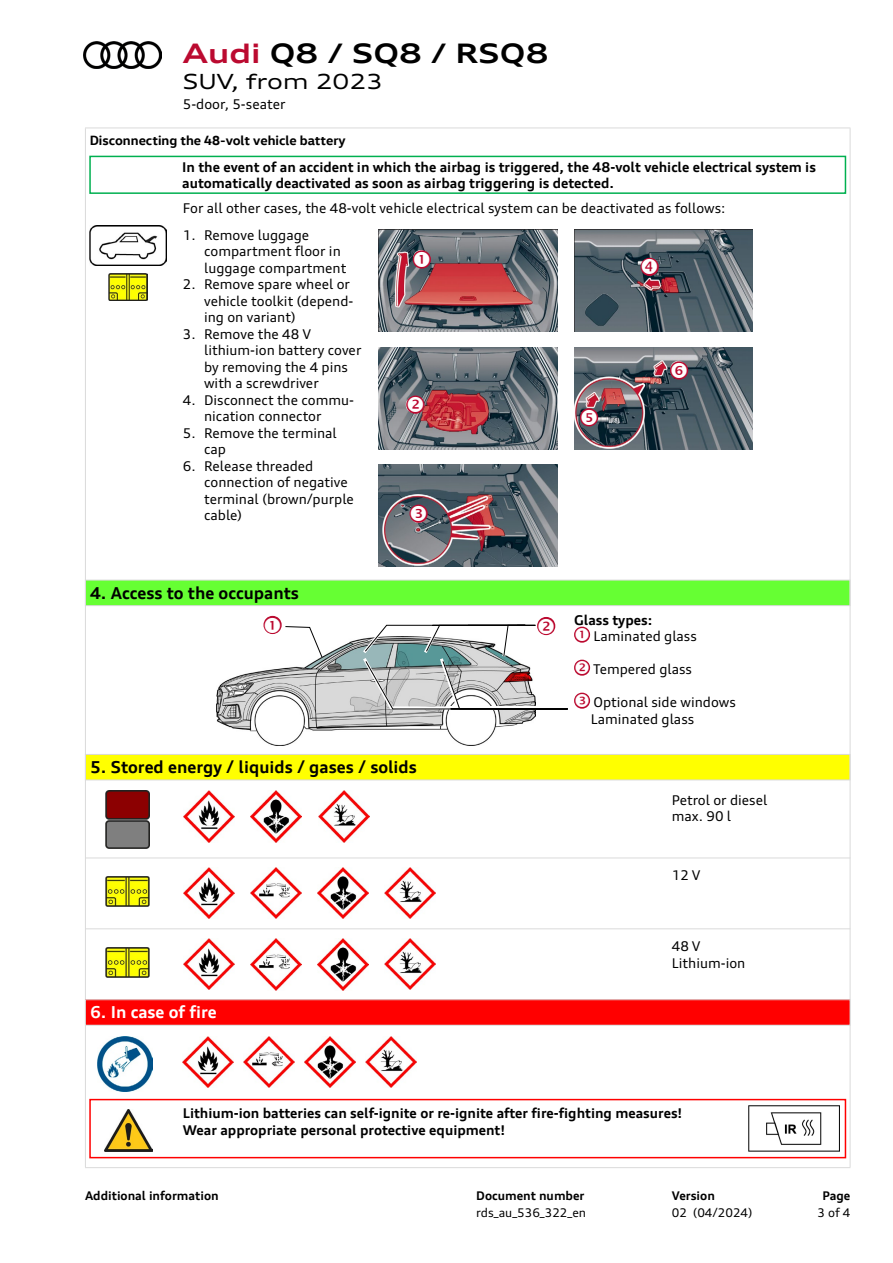
<style>
.page{position:relative;width:893px;height:1263px;background:#fff}
.page>*{position:absolute;margin:0;border:0;box-sizing:border-box;transform-origin:0 0}
.t1{font:700 expanded 27px "Audi Type";color:#000}
.t2{font:expanded 21px "Audi Type";color:#000}
.t3{font:700 16.5px "Audi Type";color:#000}
.t4{font:700 16.5px "Audi Type";color:#fff}
.t5{font:13.5px/16.5px "Audi Type";color:#000}
.t6{font:700 13.5px/16.5px "Audi Type";color:#000}
.t7{font:700 13.5px "VW Head Office";color:#000}
.t8{font:700 12px "Audi Type";color:#000}
.t9{font:12px "Audi Type";color:#000}
.s1{color:#bb0a30}
</style>
<div class="page">
<img style="left:217px;top:639px;width:319px;height:106px">
<hr style="left:85px;top:128px;width:765px;height:1px;background:#dadada">
<div style="left:85px;top:580px;width:765px;height:26px;background:#6f3"></div>
<div style="left:85px;top:580px;width:765px;height:26px;border:1px solid #dadada"></div>
<img style="left:90px;top:225px;width:76px;height:41px">
<img style="left:108px;top:273px;width:39px;height:27px">
<img style="left:378px;top:230px;width:179px;height:102px">
<img style="left:378px;top:347px;width:179px;height:102px">
<img style="left:378px;top:465px;width:179px;height:102px">
<img style="left:574px;top:230px;width:179px;height:102px">
<img style="left:574px;top:347px;width:179px;height:102px">
<div style="left:89px;top:156px;width:757px;height:38px;border:2px solid #00b050"></div>
<div style="left:85px;top:754px;width:765px;height:26px;background:#ff0"></div>
<div style="left:85px;top:754px;width:765px;height:26px;border:1px solid #dadada"></div>
<img style="left:183px;top:868px;width:51px;height:51px">
<img style="left:317px;top:868px;width:51px;height:51px">
<img style="left:250px;top:868px;width:51px;height:51px">
<img style="left:384px;top:868px;width:51px;height:51px">
<img style="left:183px;top:939px;width:51px;height:51px">
<img style="left:317px;top:939px;width:51px;height:51px">
<img style="left:250px;top:939px;width:51px;height:51px">
<img style="left:384px;top:939px;width:51px;height:51px">
<img style="left:106px;top:876px;width:43px;height:31px">
<img style="left:106px;top:948px;width:43px;height:30px">
<hr style="left:85px;top:928px;width:765px;height:1px;background:#dadada">
<hr style="left:85px;top:857px;width:765px;height:1px;background:#dadada">
<hr style="left:85px;top:128px;width:1px;height:1039px;background:#dadada">
<hr style="left:850px;top:128px;width:1px;height:1039px;background:#dadada">
<hr style="left:85px;top:1167px;width:765px;height:1px;background:#dadada">
<img style="left:104px;top:1109px;width:48px;height:42px">
<div style="left:89px;top:1099px;width:757px;height:59px;border:2px solid #f00"></div>
<img style="left:748px;top:1105px;width:92px;height:47px">
<div style="left:85px;top:1000px;width:765px;height:25px;background:#f00"></div>
<div style="left:85px;top:999px;width:765px;height:26px;border:1px solid #dadada"></div>
<img style="left:97px;top:1036px;width:55px;height:55px">
<img style="left:183px;top:1036px;width:51px;height:51px">
<img style="left:305px;top:1036px;width:51px;height:51px">
<img style="left:365px;top:1036px;width:51px;height:51px">
<img style="left:243px;top:1036px;width:51px;height:51px">
<img style="left:251px;top:791px;width:51px;height:51px">
<img style="left:183px;top:791px;width:51px;height:51px">
<img style="left:319px;top:791px;width:51px;height:51px">
<img style="left:106px;top:791px;width:43px;height:28px">
<img style="left:106px;top:821px;width:43px;height:28px">
<img style="left:84px;top:41px;width:78px;height:27px">
<svg style="left:265px;top:626px;width:58px;height:32px"></svg>
<svg style="left:360px;top:624px;width:208px;height:87px"></svg>
<svg style="left:414px;top:252px;width:15px;height:15px"></svg>
<svg style="left:408px;top:397px;width:15px;height:15px"></svg>
<svg style="left:411px;top:506px;width:15px;height:15px"></svg>
<svg style="left:642px;top:259px;width:15px;height:15px"></svg>
<svg style="left:581px;top:409px;width:16px;height:16px"></svg>
<svg style="left:671px;top:363px;width:16px;height:15px"></svg>
<h1 class="t1" style="left:183px;top:37px;width:367px"><span class="s1">Audi</span> Q8 / SQ8 / RSQ8</h1>
<h2 class="t2" style="left:183px;top:68px;width:202px">SUV, from 2023</h2>
<p class="t5" style="left:183px;top:96px;width:104px">5-door, 5-seater</p>
<p class="t7" style="left:90px;top:131px;width:257px">Disconnecting the 48-volt vehicle battery</p>
<p class="t6" style="left:182px;top:158px;width:635px">In the event of an accident in which the airbag is triggered, the 48-volt vehicle electrical system is automatically deactivated as soon as airbag triggering is detected.</p>
<p class="t5" style="left:204px;top:227px;width:144px;text-indent:-21px">1. Remove luggage compartment floor in luggage compartment</p>
<p class="t5" style="left:204px;top:276px;width:151px;text-indent:-21px">2. Remove spare wheel or vehicle toolkit (depend&shy;ing on variant)</p>
<p class="t5" style="left:204px;top:326px;width:159px;text-indent:-21px">3. Remove the 48 V lithium-ion battery cover by removing the 4 pins with a screwdriver</p>
<p class="t5" style="left:204px;top:392px;width:151px;text-indent:-21px">4. Disconnect the commu&shy;nication connector</p>
<p class="t5" style="left:204px;top:424px;width:134px;text-indent:-21px">5. Remove the terminal cap</p>
<p class="t5" style="left:204px;top:457px;width:151px;text-indent:-21px">6. Release threaded connection of negative terminal (brown/purple cable)</p>
<p class="t5" style="left:183px;top:200px;width:544px">For all other cases, the 48-volt vehicle electrical system can be deactivated as follows:</p>
<p class="t3" style="left:90px;top:583px;width:210px">4. Access to the occupants</p>
<p class="t3" style="left:90px;top:757px;width:328px">5. Stored energy / liquids / gases / solids</p>
<p class="t4" style="left:90px;top:1002px;width:128px">6. In case of fire</p>
<p class="t6" style="left:574px;top:611px;width:80px">Glass types:</p>
<p class="t5" style="left:593px;top:628px;width:105px">Laminated glass</p>
<p class="t5" style="left:593px;top:661px;width:100px">Tempered glass</p>
<p class="t5" style="left:591px;top:694px;width:147px">Optional side windows<br>Laminated glass</p>
<p class="t5" style="left:672px;top:791px;width:97px">Petrol or diesel max. 90 l</p>
<p class="t5" style="left:672px;top:867px;width:30px">12V</p>
<p class="t5" style="left:672px;top:938px;width:75px">48V<br>Lithium-ion</p>
<p class="t6" style="left:183px;top:1105px;width:501px">Lithium-ion batteries can self-ignite or re-ignite after fire-fighting measures!<br>Wear appropriate personal protective equipment!</p>
<p class="t8" style="left:85px;top:1188px;width:135px">Additional information</p>
<p class="t8" style="left:476px;top:1188px;width:110px">Document number</p>
<p class="t9" style="left:476px;top:1205px;width:111px">rds_au_536_322_en</p>
<p class="t8" style="left:672px;top:1188px;width:45px">Version</p>
<p class="t9" style="left:672px;top:1205px;width:82px">02 (04/2024)</p>
<p class="t8" style="left:822px;top:1188px;width:30px">Page</p>
<p class="t9" style="left:818px;top:1205px;width:34px">3 of 4</p>
</div>
